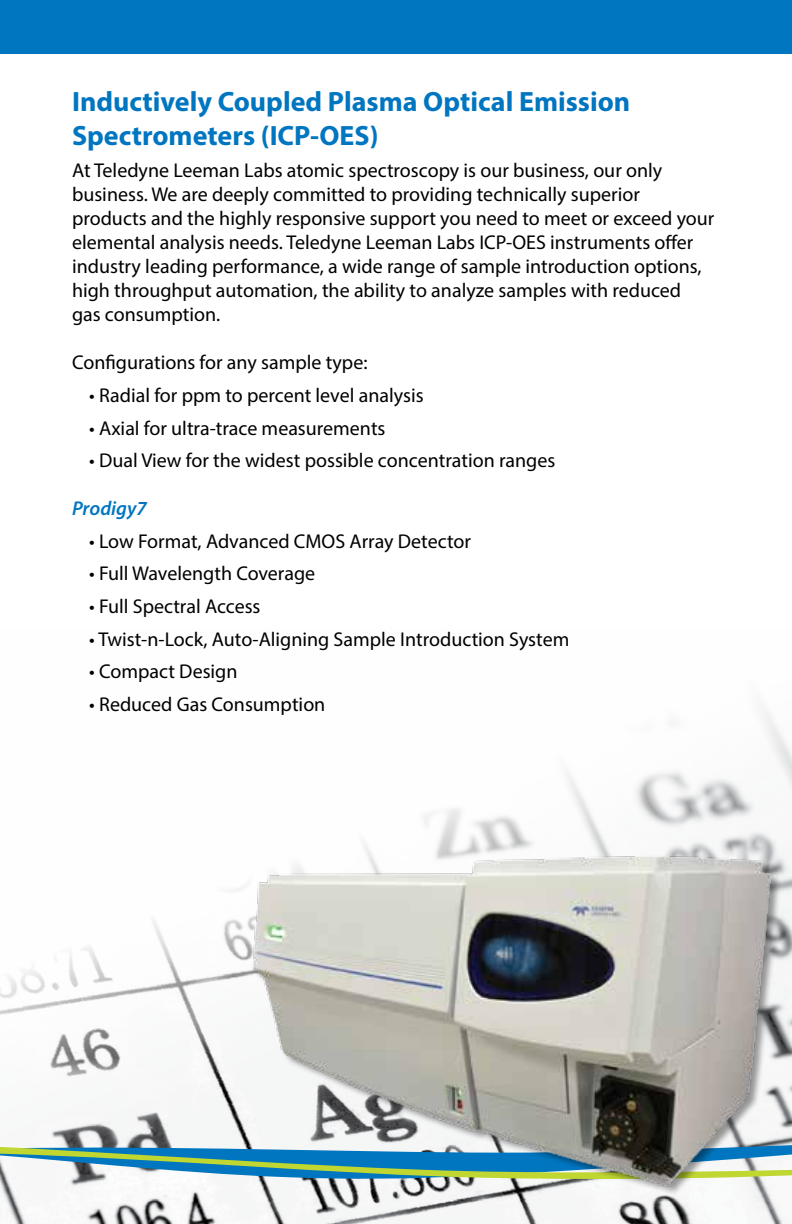
<style>
.page{position:relative;width:792px;height:1224px;background:#fff}
.page>*{position:absolute;margin:0;border:0;box-sizing:border-box;transform-origin:0 0}
.t1{font:700 28px/33.6px "Myriad Pro";color:#0076c0}
.t2{font:20px/24px "Myriad Pro";color:#000}
.t3{font:italic 600 20px "Myriad Pro";color:#0076c0}
</style>
<div class="page">
<img style="left:0;top:707px;width:792px;height:428px">
<svg style="left:1px;top:1135px;width:787px;height:89px;fill:#f6f6f7"></svg>
<svg style="left:0;top:1138px;width:239px;height:51px"></svg>
<div style="left:0;top:0;width:792px;height:54px;background:#0076c0"></div>
<img style="left:239px;top:799px;width:553px;height:412px">
<h1 class="t1" style="left:72px;top:84px;width:560px">Inductively Coupled Plasma Optical Emission<br>Spectrometers (ICP-OES)</h1>
<p class="t2" style="left:72px;top:158px;width:644px">At Teledyne Leeman Labs atomic spectroscopy is our business, our only business. We are deeply committed to providing technically superior products and the highly responsive support you need to meet or exceed your elemental analysis needs. Teledyne Leeman Labs ICP-OES instruments offer industry leading performance, a wide range of sample introduction options, high throughput automation, the ability to analyze samples with reduced gas consumption.</p>
<p class="t2" style="left:72px;top:350px;width:297px">Configurations for any sample type:</p>
<p class="t2" style="left:89px;top:383px;width:336px">• Radial for ppm to percent level analysis</p>
<p class="t2" style="left:89px;top:416px;width:298px">• Axial for ultra-trace measurements</p>
<p class="t2" style="left:89px;top:448px;width:468px">• Dual View for the widest possible concentration ranges</p>
<p class="t3" style="left:72px;top:496px;width:76px">Prodigy7</p>
<p class="t2" style="left:89px;top:529px;width:383px">• Low Format, Advanced CMOS Array Detector</p>
<p class="t2" style="left:89px;top:561px;width:227px">• Full Wavelength Coverage</p>
<p class="t2" style="left:89px;top:594px;width:173px">• Full Spectral Access</p>
<p class="t2" style="left:89px;top:627px;width:482px">• Twist-n-Lock, Auto-Aligning Sample Introduction System</p>
<p class="t2" style="left:89px;top:659px;width:150px">• Compact Design</p>
<p class="t2" style="left:89px;top:692px;width:238px">• Reduced Gas Consumption</p>
</div>
